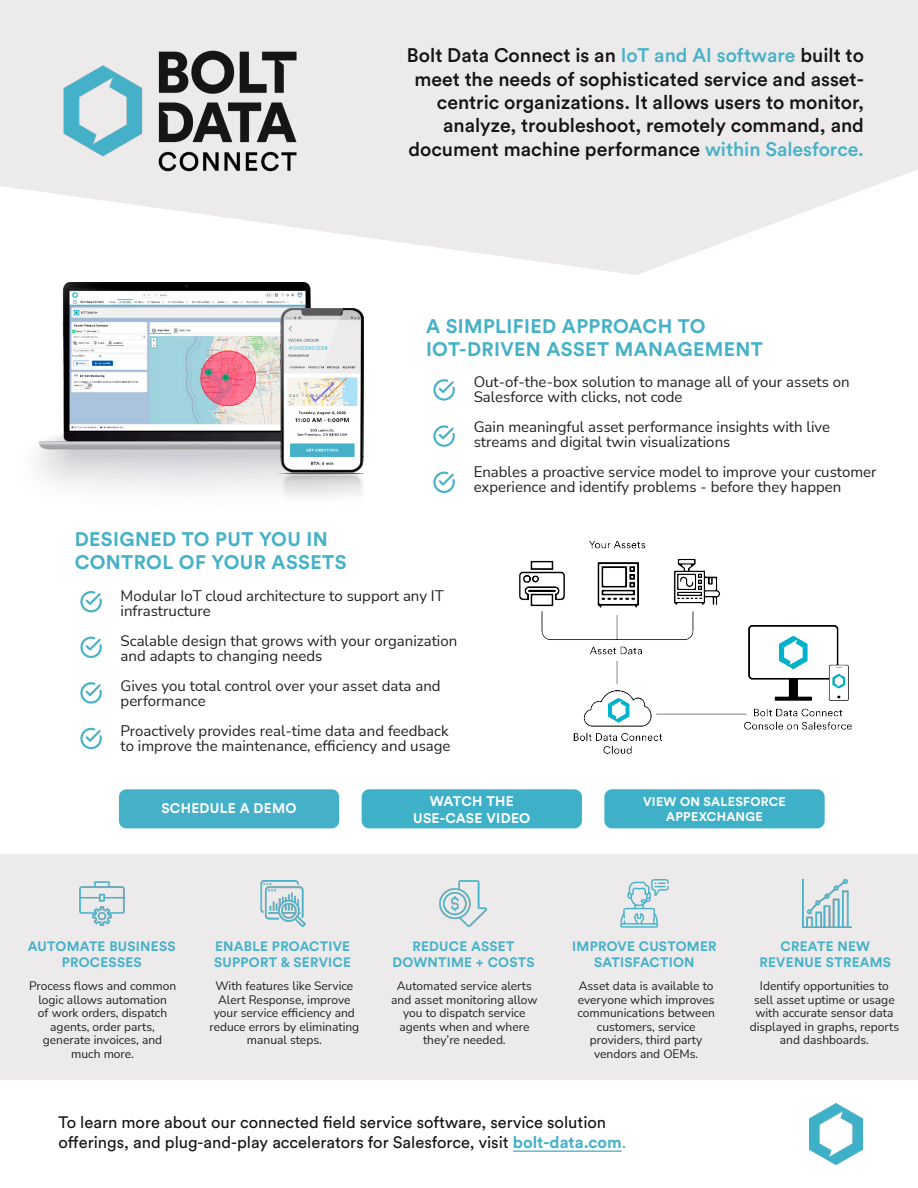
<style>
.page{position:relative;width:918px;height:1188px;background:#fff}
.page>*{position:absolute;margin:0;border:0;box-sizing:border-box;transform-origin:0 0}
.t1{font:500 19.5px/23.4px "Circular Std";color:#161415;text-align:right}
.t2{font:700 19.5px/23.4px "Circular Std";letter-spacing:.02em;color:#45b1c8}
.t3{font:16.5px/19.8px "Circular Std";color:#161415}
.t4{font:15px/15px "Nunito Sans";color:#231f20}
.t5{font:700 13.8px/16.5px "Circular Std";letter-spacing:.02em;color:#fff;text-align:center}
.t6{font:700 13.5px/16.2px "Circular Std";letter-spacing:.02em;color:#45b1c8;text-align:center}
.t7{font:700 12.6px/15px "Circular Std";letter-spacing:.02em;color:#fff;text-align:center}
.t8{font:12px/13.5px "Nunito Sans";color:#231f20;text-align:center}
.s1{color:#45b1c8}
.s2{font-weight:700;color:#45b1c8}
</style>
<div class="page">
<svg style="left:0;top:0;width:918px;height:275px;fill:#eceaeb"></svg>
<hr style="left:513px;top:1151px;width:109px;height:1px;background:#45b1c8">
<img style="left:809px;top:1103px;width:54px;height:62px">
<img style="left:54px;top:46px;width:256px;height:129px">
<img style="left:38px;top:282px;width:273px;height:208px">
<svg style="left:433px;top:425px;width:22px;height:22px"></svg>
<svg style="left:433px;top:379px;width:22px;height:22px"></svg>
<svg style="left:433px;top:472px;width:22px;height:21px"></svg>
<img style="left:274px;top:308px;width:89px;height:189px">
<div style="left:119px;top:789px;width:220px;height:39px;background:#45b1c8;border-radius:8px"></div>
<div style="left:362px;top:789px;width:220px;height:39px;background:#3eb1c9;border-radius:8px"></div>
<div style="left:604px;top:789px;width:221px;height:39px;background:#3eb1c9;border-radius:8px"></div>
<div style="left:0;top:854px;width:918px;height:226px;background:#eceaeb"></div>
<img style="left:260px;top:881px;width:46px;height:45px">
<img style="left:803px;top:879px;width:48px;height:49px">
<img style="left:440px;top:880px;width:46px;height:46px">
<img style="left:79px;top:881px;width:46px;height:45px">
<svg style="left:620px;top:879px;width:49px;height:49px"></svg>
<img style="left:519px;top:540px;width:333px;height:214px">
<svg style="left:80px;top:728px;width:22px;height:21px"></svg>
<svg style="left:80px;top:637px;width:22px;height:21px"></svg>
<svg style="left:80px;top:591px;width:22px;height:21px"></svg>
<svg style="left:80px;top:682px;width:22px;height:22px"></svg>
<p class="t1" style="left:407px;top:43px;width:459px">Bolt Data Connect is an <span class="s1">IoT and AI software</span> built to meet the needs of sophisticated service and asset&shy;centric organizations. It allows users to monitor, analyze, troubleshoot, remotely command, and document machine performance <span class="s1">within Salesforce.</span></p>
<p class="t2" style="left:426px;top:314px;width:338px">A SIMPLIFIED APPROACH TO<br>IOT-DRIVEN ASSET MANAGEMENT</p>
<p class="t4" style="left:474px;top:374px;width:378px">Out-of-the-box solution to manage all of your assets on<br>Salesforce with clicks, not code</p>
<p class="t4" style="left:474px;top:419px;width:358px">Gain meaningful asset performance insights with live streams and digital twin visualizations</p>
<p class="t4" style="left:474px;top:464px;width:404px">Enables a proactive service model to improve your customer experience and identify problems - before they happen</p>
<p class="t2" style="left:75px;top:527px;width:273px">DESIGNED TO PUT YOU IN<br>CONTROL OF YOUR ASSETS</p>
<p class="t4" style="left:121px;top:587px;width:325px">Modular IoT cloud architecture to support any IT infrastructure</p>
<p class="t4" style="left:121px;top:632px;width:338px">Scalable design that grows with your organization and adapts to changing needs</p>
<p class="t4" style="left:121px;top:677px;width:322px">Gives you total control over your asset data and performance</p>
<p class="t4" style="left:121px;top:722px;width:332px">Proactively provides real-time data and feedback to improve the maintenance, efficiency and usage</p>
<p class="t5" style="left:161px;top:800px;width:137px">SCHEDULE A DEMO</p>
<p class="t5" style="left:413px;top:793px;width:119px">WATCH THE<br>USE-CASE VIDEO</p>
<p class="t7" style="left:643px;top:794px;width:144px">VIEW ON SALESFORCE<br>APPEXCHANGE</p>
<p class="t6" style="left:28px;top:938px;width:149px">AUTOMATE BUSINESS<br>PROCESSES</p>
<p class="t6" style="left:214px;top:938px;width:138px;text-align:left">ENABLE PROACTIVE<br>SUPPORT &amp; SERVICE</p>
<p class="t6" style="left:392px;top:938px;width:144px">REDUCE ASSET<br>DOWNTIME + COSTS</p>
<p class="t6" style="left:572px;top:938px;width:146px">IMPROVE CUSTOMER<br>SATISFACTION</p>
<p class="t6" style="left:759px;top:938px;width:133px">CREATE NEW<br>REVENUE STREAMS</p>
<p class="t8" style="left:29px;top:979px;width:149px">Process flows and common logic allows automation<br>of work orders, dispatch agents, order parts, generate invoices, and much more.</p>
<p class="t8" style="left:209px;top:979px;width:151px">With features like Service<br>Alert Response, improve your service efficiency and reduce errors by eliminating manual steps.</p>
<p class="t8" style="left:391px;top:979px;width:148px">Automated service alerts and asset monitoring allow you to dispatch service agents when and where they’re needed.</p>
<p class="t8" style="left:577px;top:979px;width:139px">Asset data is available to everyone which improves communications between customers, service providers, third party vendors and OEMs.</p>
<p class="t8" style="left:750px;top:979px;width:151px">Identify opportunities to sell asset uptime or usage with accurate sensor data displayed in graphs, reports and dashboards.</p>
<p class="t3" style="left:58px;top:1112px;width:569px">To learn more about our connected field service software, service solution offerings, and plug-and-play accelerators for Salesforce, visit <span class="s2">bolt-data.com</span><span class="s1">.</span></p>
</div>
